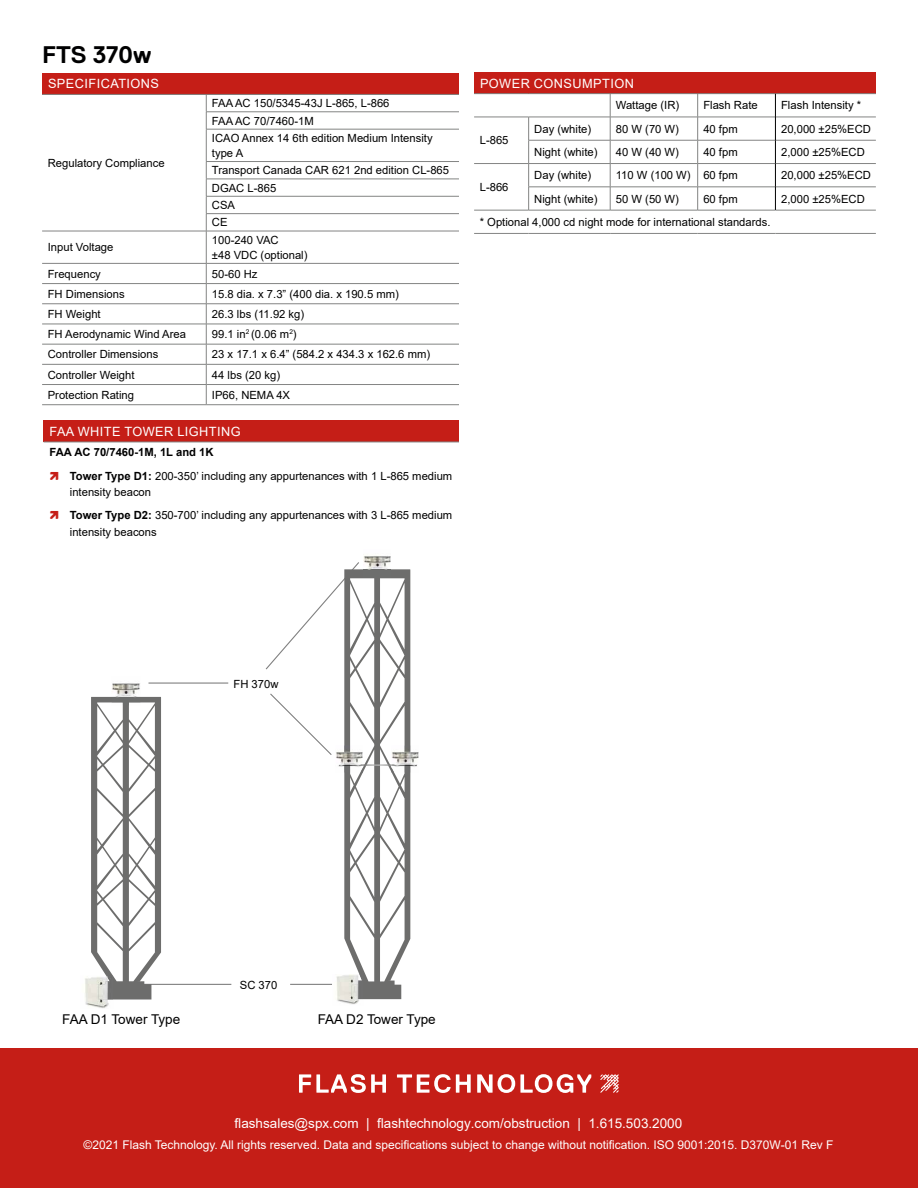
<style>
.page{position:relative;width:918px;height:1188px;background:#fff}
.page>*{position:absolute;margin:0;border:0;box-sizing:border-box;transform-origin:0 0}
.t1{font:700 24px "Replica Std";letter-spacing:-.01em;color:#000001}
.t2{font:13.5px "Arial";color:#fff}
.t3{font:13.5px "Arial";color:#000001}
.t4{font:12.75px "Arial";letter-spacing:.035em;color:#fff}
.t5{font:12px "Arial";color:#fff}
.t6{font:11.25px/17.4px "Arial";color:#000001}
.s1{font-weight:700}
.s2{font-family:"SPX";color:#c51e17}
</style>
<div class="page">
<div style="left:0;top:1048px;width:918px;height:140px;background:#c51e17"></div>
<div style="left:42px;top:73px;width:417px;height:21px;background:#c51e17"></div>
<hr style="left:42px;top:94px;width:164px;height:1px;background:#838483">
<hr style="left:42px;top:231px;width:164px;height:1px;background:#838483">
<hr style="left:42px;top:263px;width:164px;height:1px;background:#838483">
<hr style="left:42px;top:283px;width:164px;height:1px;background:#838483">
<hr style="left:42px;top:304px;width:164px;height:1px;background:#838483">
<hr style="left:42px;top:324px;width:164px;height:1px;background:#838483">
<hr style="left:206px;top:94px;width:253px;height:1px;background:#838483">
<hr style="left:206px;top:112px;width:253px;height:1px;background:#838483">
<svg style="left:206px;top:95px;width:1px;height:34px"></svg>
<hr style="left:206px;top:129px;width:253px;height:1px;background:#838483">
<hr style="left:206px;top:129px;width:1px;height:32px;background:#838483">
<hr style="left:206px;top:161px;width:253px;height:1px;background:#838483">
<hr style="left:206px;top:179px;width:253px;height:1px;background:#838483">
<hr style="left:206px;top:196px;width:253px;height:1px;background:#838483">
<hr style="left:206px;top:213px;width:253px;height:1px;background:#838483">
<svg style="left:206px;top:162px;width:1px;height:69px"></svg>
<hr style="left:206px;top:231px;width:253px;height:1px;background:#838483">
<hr style="left:206px;top:231px;width:1px;height:32px;background:#838483">
<hr style="left:206px;top:263px;width:253px;height:1px;background:#838483">
<hr style="left:206px;top:283px;width:253px;height:1px;background:#838483">
<hr style="left:206px;top:304px;width:253px;height:1px;background:#838483">
<hr style="left:206px;top:324px;width:253px;height:1px;background:#838483">
<hr style="left:42px;top:344px;width:164px;height:1px;background:#838483">
<hr style="left:42px;top:364px;width:164px;height:1px;background:#838483">
<hr style="left:42px;top:384px;width:164px;height:1px;background:#838483">
<hr style="left:206px;top:344px;width:253px;height:1px;background:#838483">
<hr style="left:206px;top:364px;width:253px;height:1px;background:#838483">
<hr style="left:206px;top:384px;width:253px;height:1px;background:#838483">
<svg style="left:206px;top:264px;width:1px;height:140px"></svg>
<hr style="left:42px;top:404px;width:164px;height:1px;background:#838483">
<hr style="left:206px;top:404px;width:253px;height:1px;background:#838483">
<div style="left:474px;top:72px;width:402px;height:22px;background:#c51e17"></div>
<hr style="left:474px;top:93px;width:55px;height:1px;background:#838483">
<hr style="left:529px;top:93px;width:81px;height:1px;background:#838483">
<hr style="left:610px;top:93px;width:88px;height:1px;background:#838483">
<hr style="left:698px;top:93px;width:77px;height:1px;background:#838483">
<hr style="left:775px;top:93px;width:101px;height:1px;background:#838483">
<hr style="left:474px;top:117px;width:55px;height:1px;background:#838483">
<hr style="left:529px;top:117px;width:81px;height:1px;background:#838483">
<hr style="left:610px;top:117px;width:88px;height:1px;background:#838483">
<hr style="left:698px;top:117px;width:77px;height:1px;background:#838483">
<hr style="left:776px;top:117px;width:100px;height:1px;background:#838483">
<hr style="left:528px;top:140px;width:82px;height:1px;background:#838483">
<hr style="left:610px;top:140px;width:88px;height:1px;background:#838483">
<hr style="left:698px;top:140px;width:77px;height:1px;background:#838483">
<hr style="left:776px;top:140px;width:100px;height:1px;background:#838483">
<hr style="left:474px;top:163px;width:55px;height:1px;background:#838483">
<hr style="left:529px;top:163px;width:81px;height:1px;background:#838483">
<hr style="left:610px;top:163px;width:88px;height:1px;background:#838483">
<hr style="left:698px;top:163px;width:77px;height:1px;background:#838483">
<hr style="left:776px;top:163px;width:100px;height:1px;background:#838483">
<hr style="left:528px;top:187px;width:82px;height:1px;background:#838483">
<svg style="left:528px;top:117px;width:1px;height:93px"></svg>
<hr style="left:610px;top:187px;width:88px;height:1px;background:#838483">
<svg style="left:610px;top:94px;width:1px;height:116px"></svg>
<hr style="left:698px;top:187px;width:77px;height:1px;background:#838483">
<svg style="left:697px;top:94px;width:1px;height:116px"></svg>
<hr style="left:776px;top:187px;width:100px;height:1px;background:#838483">
<hr style="left:474px;top:210px;width:55px;height:1px;background:#838483">
<hr style="left:529px;top:210px;width:81px;height:1px;background:#838483">
<hr style="left:610px;top:210px;width:88px;height:1px;background:#838483">
<hr style="left:698px;top:210px;width:77px;height:1px;background:#838483">
<hr style="left:775px;top:210px;width:101px;height:1px;background:#838483">
<hr style="left:474px;top:233px;width:55px;height:1px;background:#838483">
<hr style="left:529px;top:233px;width:81px;height:1px;background:#838483">
<hr style="left:610px;top:233px;width:88px;height:1px;background:#838483">
<hr style="left:698px;top:233px;width:77px;height:1px;background:#838483">
<hr style="left:775px;top:233px;width:101px;height:1px;background:#838483">
<svg style="left:775px;top:94px;width:1px;height:116px"></svg>
<div style="left:44px;top:421px;width:415px;height:21px;background:#c51e17"></div>
<hr style="left:44px;top:442px;width:415px;height:1px;background:#838483">
<hr style="left:148px;top:682px;width:80px;height:2px;background:#000001">
<hr style="left:99px;top:984px;width:132px;height:1px;background:#000001">
<svg style="left:265px;top:562px;width:145px;height:437px"></svg>
<img style="left:332px;top:974px;width:31px;height:30px">
<img style="left:351px;top:974px;width:12px;height:25px">
<img style="left:364px;top:556px;width:27px;height:21px">
<img style="left:410px;top:745px;width:9px;height:28px">
<img style="left:391px;top:745px;width:19px;height:28px">
<img style="left:391px;top:764px;width:26px;height:2px">
<img style="left:336px;top:745px;width:8px;height:28px">
<img style="left:344px;top:745px;width:19px;height:28px">
<img style="left:339px;top:764px;width:24px;height:2px">
<svg style="left:91px;top:697px;width:70px;height:303px"></svg>
<img style="left:85px;top:976px;width:24px;height:32px">
<img style="left:98px;top:976px;width:15px;height:24px">
<img style="left:112px;top:683px;width:29px;height:14px">
<img style="left:112px;top:697px;width:29px;height:9px">
<svg style="left:600px;top:1074px;width:19px;height:19px"></svg>
<svg style="left:299px;top:1074px;width:87px;height:19px"></svg>
<svg style="left:397px;top:1074px;width:74px;height:19px"></svg>
<svg style="left:477px;top:1074px;width:114px;height:19px"></svg>
<h1 class="t1" style="left:42px;top:41px;width:111px">FTS 370w</h1>
<p class="t4" style="left:48px;top:75px;width:113px">SPECIFICATIONS</p>
<p class="t6" style="left:48px;top:154px;width:118px">Regulatory Compliance</p>
<p class="t6" style="left:212px;top:94px;width:222px">FAA AC 150/5345-43J L-865, L-866<br>FAA AC 70/7460-1M<br>ICAO Annex 14 6th edition Medium Intensity</p>
<p class="t6" style="left:212px;top:144px;width:239px">type A<br>Transport Canada CAR 621 2nd edition CL-865<br>DGAC L-865<br>CSA<br>CE</p>
<p class="t6" style="left:48px;top:239px;width:67px">Input Voltage</p>
<p class="t6" style="left:212px;top:232px;width:97px;line-height:15px">100-240 VAC<br>±48 VDC (optional)</p>
<p class="t6" style="left:48px;top:265px;width:55px">Frequency</p>
<p class="t6" style="left:212px;top:265px;width:47px">50-60 Hz</p>
<p class="t6" style="left:48px;top:285px;width:78px">FH Dimensions</p>
<p class="t6" style="left:212px;top:285px;width:188px">15.8 dia. x 7.3” (400 dia. x 190.5 mm)</p>
<p class="t6" style="left:48px;top:305px;width:54px">FH Weight</p>
<p class="t6" style="left:212px;top:305px;width:94px">26.3 lbs (11.92 kg)</p>
<p class="t6" style="left:48px;top:325px;width:140px">FH Aerodynamic Wind Area</p>
<p class="t6" style="left:212px;top:325px;width:86px">99.1 in<sup>2</sup> (0.06 m<sup>2</sup>)</p>
<p class="t6" style="left:48px;top:346px;width:112px">Controller Dimensions</p>
<p class="t6" style="left:212px;top:346px;width:220px">23 x 17.1 x 6.4” (584.2 x 434.3 x 162.6 mm)</p>
<p class="t6" style="left:48px;top:366px;width:88px">Controller Weight</p>
<p class="t6" style="left:212px;top:366px;width:70px">44 lbs (20 kg)</p>
<p class="t6" style="left:48px;top:386px;width:88px">Protection Rating</p>
<p class="t6" style="left:212px;top:386px;width:80px">IP66, NEMA 4X</p>
<p class="t4" style="left:50px;top:423px;width:193px">FAA WHITE TOWER LIGHTING</p>
<p class="t6" style="left:50px;top:441px;width:404px;line-height:23.2px"><span class="s1">FAA AC 70/7460-1M, 1L and 1K<br></span><span class="s2">ì</span> <span class="s1">Tower Type D1:</span> 200-350’ including any appurtenances with 1 L-865 medium</p>
<p class="t6" style="left:50px;top:480px;width:404px;line-height:23.2px;text-indent:20px">intensity beacon<br><span class="s2">ì</span> <span class="s1">Tower Type D2:</span> 350-700’ including any appurtenances with 3 L-865 medium</p>
<p class="t6" style="left:70px;top:523px;width:88px">intensity beacons</p>
<p class="t4" style="left:480px;top:74px;width:156px">POWER CONSUMPTION</p>
<p class="t6" style="left:616px;top:97px;width:65px">Wattage (IR)</p>
<p class="t6" style="left:703px;top:97px;width:56px">Flash Rate</p>
<p class="t6" style="left:781px;top:97px;width:82px">Flash Intensity *</p>
<p class="t6" style="left:480px;top:132px;width:30px">L-865</p>
<p class="t6" style="left:534px;top:120px;width:58px">Day (white)</p>
<p class="t6" style="left:616px;top:120px;width:65px">80 W (70 W)</p>
<p class="t6" style="left:703px;top:120px;width:36px">40 fpm</p>
<p class="t6" style="left:781px;top:120px;width:91px">20,000 ±25%ECD</p>
<p class="t6" style="left:534px;top:143px;width:65px">Night (white)</p>
<p class="t6" style="left:616px;top:143px;width:65px">40 W (40 W)</p>
<p class="t6" style="left:703px;top:143px;width:36px">40 fpm</p>
<p class="t6" style="left:781px;top:143px;width:85px">2,000 ±25%ECD</p>
<p class="t6" style="left:534px;top:167px;width:58px">Day (white)</p>
<p class="t6" style="left:616px;top:167px;width:123px">110 W (100 W) 60 fpm</p>
<p class="t6" style="left:781px;top:167px;width:91px">20,000 ±25%ECD</p>
<p class="t6" style="left:534px;top:190px;width:65px">Night (white)</p>
<p class="t6" style="left:616px;top:190px;width:65px">50 W (50 W)</p>
<p class="t6" style="left:703px;top:190px;width:36px">60 fpm</p>
<p class="t6" style="left:781px;top:190px;width:85px">2,000 ±25%ECD</p>
<p class="t6" style="left:480px;top:213px;width:292px">* Optional 4,000 cd night mode for international standards.</p>
<p class="t6" style="left:480px;top:178px;width:30px">L-866</p>
<p class="t6" style="left:234px;top:675px;width:47px">FH 370w</p>
<p class="t6" style="left:240px;top:976px;width:39px">SC 370</p>
<p class="t3" style="left:62px;top:1010px;width:120px">FAA D1 Tower Type</p>
<p class="t3" style="left:318px;top:1010px;width:120px">FAA D2 Tower Type</p>
<p class="t2" style="left:235px;top:1114px;width:449px">flashsales@spx.com | flashtechnology.com/obstruction | 1.615.503.2000</p>
<p class="t5" style="left:83px;top:1137px;width:751px">©2021 Flash Technology. All rights reserved. Data and specifications subject to change without notification. ISO 9001:2015. D370W-01 Rev F</p>
</div>
